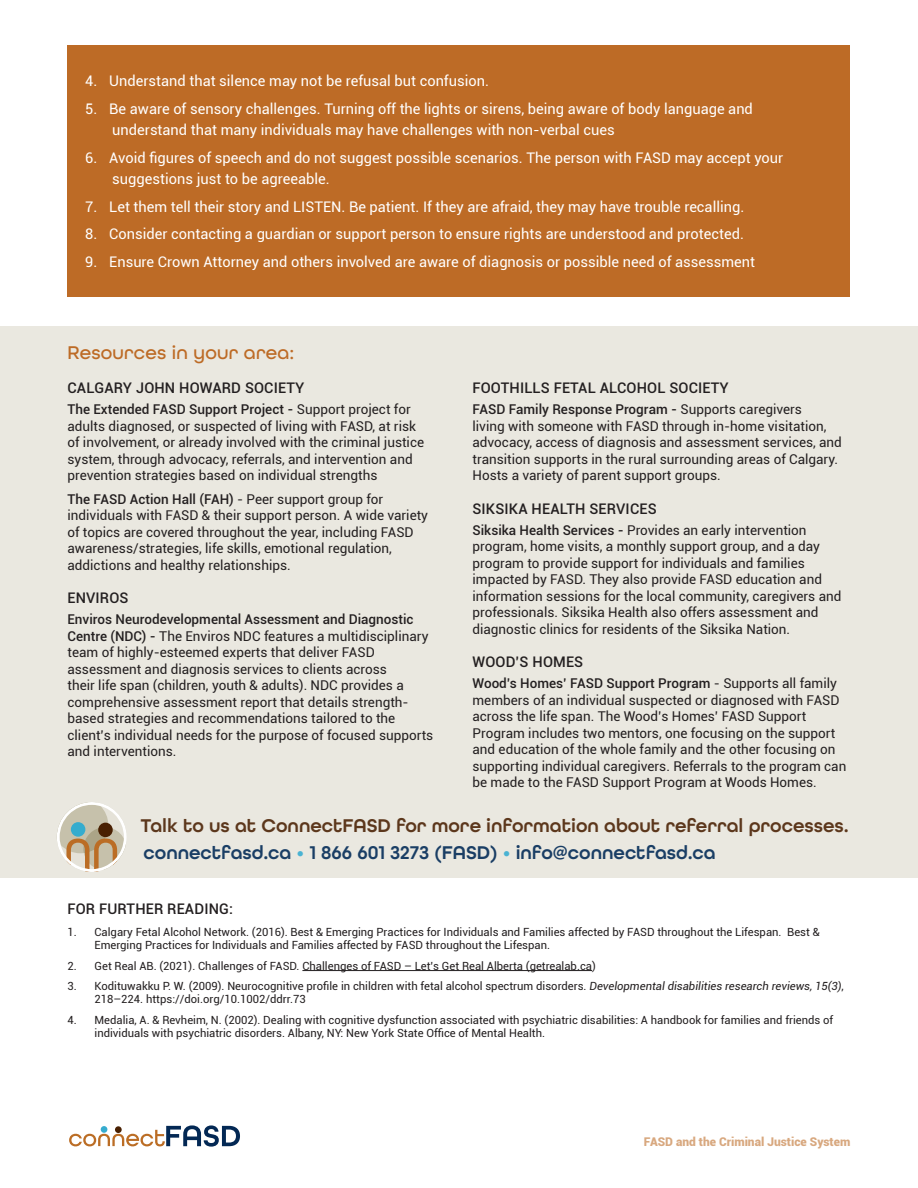
<style>
.page{position:relative;width:918px;height:1188px;background:#fff}
.page>*{position:absolute;margin:0;border:0;box-sizing:border-box;transform-origin:0 0}
.Call_out_Opening_tex{font:600 19.5px "All Round Gothic";color:#5c371c}
.Call_out_Opening_tex-2{font:600 19.5px "All Round Gothic";color:#1a3e65}
.Subhead{font:500 19.5px "All Round Gothic";letter-spacing:.01em;color:#bd6b26}
.t1{font:14.7px/21px "Roboto";color:#fff}
.Subhead_2{font:500 14.7px "Roboto";letter-spacing:.01em;color:#231f20}
.Resources_copy{font:13.5px/16.5px "Roboto";color:#231f20}
.t2{font:900 12px "Roboto";color:#d8a87f}
.Footnote_text{font:11.25px/13.5px "Roboto";color:#231f20}
.s1{font-weight:500}
.s2{color:#4ab3d3}
.s3{font-style:italic}
</style>
<div class="page">
<svg style="left:69px;top:1125px;width:171px;height:22px"></svg>
<div style="left:0;top:326px;width:918px;height:552px;background:#eae8e0"></div>
<svg style="left:57px;top:802px;width:70px;height:70px"></svg>
<div style="left:68px;top:45px;width:782px;height:252px;background:#bd6b26"></div>
<hr style="left:302px;top:970px;width:290px;height:1px;background:#231f20">
<p class="t1" style="left:85px;top:70px;width:405px">4. Understand that silence may not be refusal but confusion.</p>
<p class="t1" style="left:112px;top:98px;width:642px;text-indent:-27px">5. Be aware of sensory challenges. Turning off the lights or sirens, being aware of body language and understand that many individuals may have challenges with non-verbal cues</p>
<p class="t1" style="left:112px;top:147px;width:673px;text-indent:-27px">6. Avoid figures of speech and do not suggest possible scenarios. The person with FASD may accept your suggestions just to be agreeable.</p>
<p class="t1" style="left:85px;top:195px;width:660px">7. Let them tell their story and LISTEN. Be patient. If they are afraid, they may have trouble recalling.</p>
<p class="t1" style="left:85px;top:223px;width:660px">8. Consider contacting a guardian or support person to ensure rights are understood and protected.</p>
<p class="t1" style="left:85px;top:251px;width:671px">9. Ensure Crown Attorney and others involved are aware of diagnosis or possible need of assessment</p>
<p class="Subhead" style="left:68px;top:341px;width:228px">Resources in your area:</p>
<p class="Subhead_2" style="left:68px;top:378px;width:239px">CALGARY JOHN HOWARD SOCIETY</p>
<p class="Resources_copy" style="left:68px;top:401px;width:358px"><span class="s1">The Extended FASD Support Project -</span> Support project for adults diagnosed, or suspected of living with FASD, at risk of involvement, or already involved with the criminal justice system, through advocacy, referrals, and intervention and prevention strategies based on individual strengths</p>
<p class="Resources_copy" style="left:68px;top:490px;width:362px"><span class="s1">The FASD Action Hall (FAH)</span> - Peer support group for individuals with FASD &amp; their support person. A wide variety of topics are covered throughout the year, including FASD awareness/strategies, life skills, emotional regulation, addictions and healthy relationships.</p>
<p class="Subhead_2" style="left:68px;top:588px;width:63px">ENVIROS</p>
<p class="Resources_copy" style="left:68px;top:611px;width:367px"><span class="s1">Enviros Neurodevelopmental Assessment and Diagnostic Centre (NDC) -</span> The Enviros NDC features a multidisciplinary team of highly-esteemed experts that deliver FASD assessment and diagnosis services to clients across<br>their life span (children, youth &amp; adults). NDC provides a comprehensive assessment report that details strength&shy;based strategies and recommendations tailored to the client’s individual needs for the purpose of focused supports and interventions.</p>
<p class="Subhead_2" style="left:472px;top:378px;width:258px">FOOTHILLS FETAL ALCOHOL SOCIETY</p>
<p class="Resources_copy" style="left:472px;top:401px;width:371px"><span class="s1">FASD Family Response Program -</span> Supports caregivers<br>living with someone with FASD through in-home visitation, advocacy, access of diagnosis and assessment services, and transition supports in the rural surrounding areas of Calgary.<br>Hosts a variety of parent support groups.</p>
<p class="Subhead_2" style="left:472px;top:498px;width:186px">SIKSIKA HEALTH SERVICES</p>
<p class="Resources_copy" style="left:472px;top:521px;width:370px"><span class="s1">Siksika Health Services -</span> Provides an early intervention program, home visits, a monthly support group, and a day program to provide support for individuals and families impacted by FASD. They also provide FASD education and information sessions for the local community, caregivers and professionals. Siksika Health also offers assessment and diagnostic clinics for residents of the Siksika Nation.</p>
<p class="Subhead_2" style="left:472px;top:652px;width:112px">WOOD’S HOMES</p>
<p class="Resources_copy" style="left:472px;top:675px;width:375px"><span class="s1">Wood’s Homes’ FASD Support Program</span> - Supports all family members of an individual suspected or diagnosed with FASD across the life span. The Wood’s Homes’ FASD Support Program includes two mentors, one focusing on the support and education of the whole family and the other focusing on supporting individual caregivers. Referrals to the program can be made to the FASD Support Program at Woods Homes.</p>
<p class="Call_out_Opening_tex" style="left:140px;top:814px;width:710px">Talk to us at ConnectFASD for more information about referral processes.</p>
<p class="Call_out_Opening_tex-2" style="left:144px;top:841px;width:574px">connectfasd.ca <span class="s2">•</span> 1 866 601 3273 (FASD) <span class="s2">•</span> info@connectfasd.ca</p>
<p class="Subhead_2" style="left:68px;top:898px;width:167px">FOR FURTHER READING:</p>
<p class="Footnote_text" style="left:94px;top:925px;width:727px;text-indent:-27px">1. Calgary Fetal Alcohol Network. (2016). Best &amp; Emerging Practices for Individuals and Families affected by FASD throughout the Lifespan. Best &amp;<br>Emerging Practices for Individuals and Families affected by FASD throughout the Lifespan.</p>
<p class="Footnote_text" style="left:68px;top:959px;width:530px">2. Get Real AB. (2021). Challenges of FASD. Challenges of FASD – Let’s Get Real Alberta (getrealab.ca)</p>
<p class="Footnote_text" style="left:94px;top:979px;width:751px;text-indent:-27px">3. Kodituwakku P. W. (2009). Neurocognitive profile in children with fetal alcohol spectrum disorders. <span class="s3">Developmental disabilities research reviews, 15(3)</span>,<br>218–224. https://doi.org/10.1002/ddrr.73</p>
<p class="Footnote_text" style="left:94px;top:1013px;width:740px;text-indent:-27px">4. Medalia, A. &amp; Revheim, N. (2002). Dealing with cognitive dysfunction associated with psychiatric disabilities: A handbook for families and friends of individuals with psychiatric disorders. Albany, NY: New York State Office of Mental Health.</p>
<p class="t2" style="left:644px;top:1133px;width:208px">FASD and the Criminal Justice System</p>
</div>
